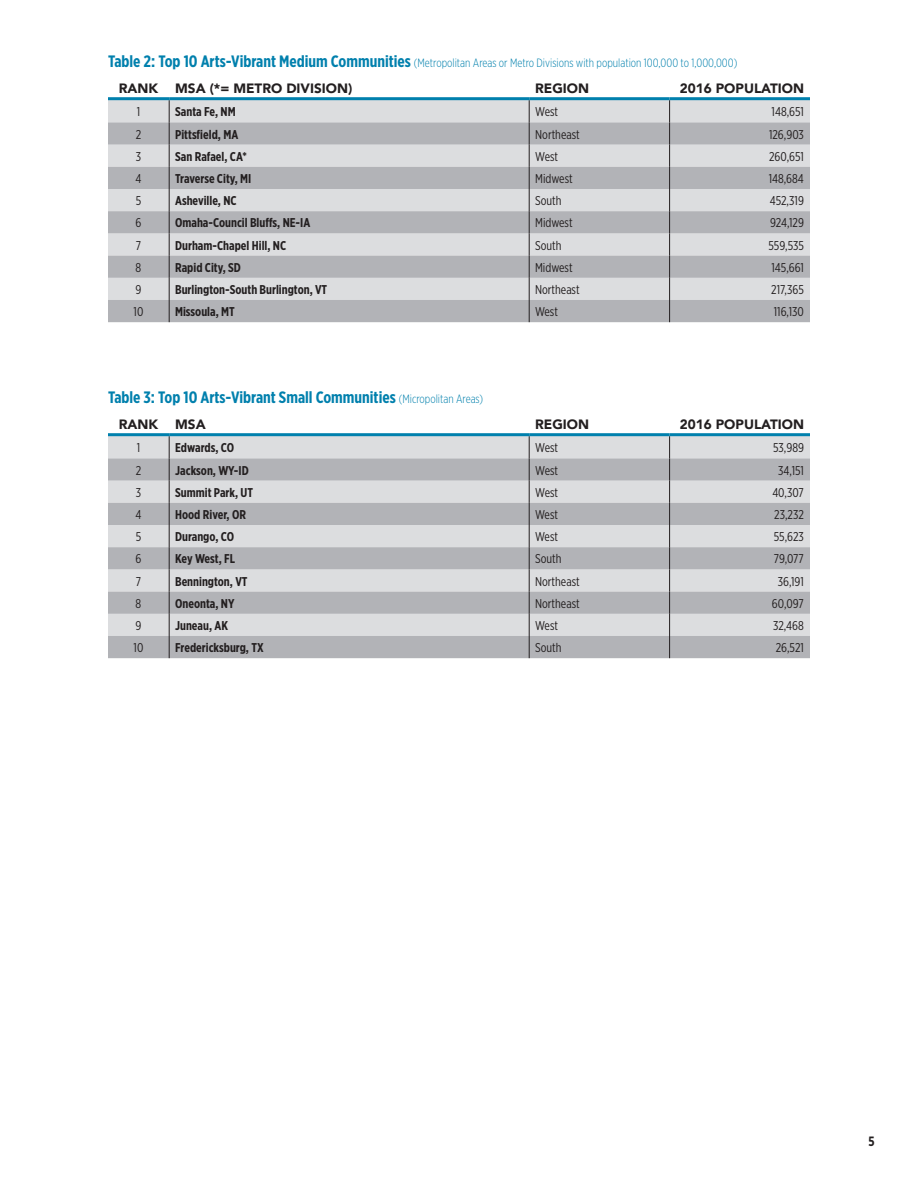
<style>
.page{position:relative;width:918px;height:1188px;background:#fff}
.page>*{position:absolute;margin:0;border:0;box-sizing:border-box;transform-origin:0 0}
.t1{font:700 16.5px "Gotham X Narrow";color:#0080ad}
.t2{font:900 13.5px "Avenir";color:#231f20}
.t3{font:700 13.5px "Gotham X Narrow";color:#231f20}
.t4{font:700 12.75px "Gotham X Narrow";color:#231f20}
.t5{font:12.75px "Gotham X Narrow";color:#231f20}
.t6{font:300 12px "Gotham X Narrow";color:#0080ad}
.s1{font-weight:700;font-size:16.5px}
.s2{font-weight:300;font-size:12px}
</style>
<div class="page">
<div style="left:108px;top:100px;width:702px;height:22px;background:#dcdddf"></div>
<svg style="left:108px;top:122px;width:702px;height:200px;background:#c4c5c8"></svg>
<svg style="left:169px;top:100px;width:1px;height:222px"></svg>
<svg style="left:529px;top:100px;width:1px;height:222px"></svg>
<svg style="left:669px;top:100px;width:1px;height:222px"></svg>
<hr style="left:108px;top:97px;width:61px;height:3px;background:#0080ad">
<hr style="left:169px;top:97px;width:360px;height:3px;background:#0080ad">
<hr style="left:529px;top:97px;width:141px;height:3px;background:#0080ad">
<hr style="left:670px;top:97px;width:140px;height:3px;background:#0080ad">
<div style="left:108px;top:436px;width:702px;height:22px;background:#dcdddf"></div>
<svg style="left:108px;top:458px;width:702px;height:200px;background:#c4c5c8"></svg>
<svg style="left:169px;top:436px;width:1px;height:222px"></svg>
<svg style="left:529px;top:436px;width:1px;height:222px"></svg>
<svg style="left:669px;top:436px;width:1px;height:222px"></svg>
<hr style="left:108px;top:433px;width:61px;height:3px;background:#0080ad">
<hr style="left:169px;top:433px;width:360px;height:3px;background:#0080ad">
<hr style="left:529px;top:433px;width:141px;height:3px;background:#0080ad">
<hr style="left:670px;top:433px;width:140px;height:3px;background:#0080ad">
<p class="t6" style="left:108px;top:56px;width:631px"><span class="s1">Table 2: Top 10 Arts-Vibrant Medium Communities</span> (Metropolitan Areas or Metro Divisions with population 100,000 to 1,000,000)</p>
<p class="t2" style="left:119px;top:76px;width:235px">RANK MSA (*= METRO DIVISION)</p>
<p class="t2" style="left:535px;top:76px;width:55px">REGION</p>
<p class="t2" style="left:680px;top:76px;width:126px">2016 POPULATION</p>
<p class="t5" style="left:137px;top:104px;width:5px">1</p>
<p class="t4" style="left:175px;top:104px;width:62px">Santa Fe, NM</p>
<p class="t5" style="left:535px;top:104px;width:24px">West</p>
<p class="t5" style="left:772px;top:104px;width:34px">148,651</p>
<p class="t5" style="left:136px;top:127px;width:7px">2</p>
<p class="t4" style="left:175px;top:126px;width:65px">Pittsfield, MA</p>
<p class="t5" style="left:535px;top:127px;width:46px">Northeast</p>
<p class="t5" style="left:769px;top:127px;width:36px">126,903</p>
<p class="t5" style="left:136px;top:149px;width:7px">3</p>
<p class="t4" style="left:175px;top:148px;width:73px">San Rafael, CA*</p>
<p class="t5" style="left:535px;top:149px;width:24px">West</p>
<p class="t5" style="left:769px;top:149px;width:36px">260,651</p>
<p class="t5" style="left:136px;top:171px;width:7px">4</p>
<p class="t4" style="left:175px;top:171px;width:78px">Traverse City, MI</p>
<p class="t5" style="left:535px;top:171px;width:39px">Midwest</p>
<p class="t5" style="left:769px;top:171px;width:37px">148,684</p>
<p class="t5" style="left:136px;top:193px;width:7px">5</p>
<p class="t4" style="left:175px;top:193px;width:63px">Asheville, NC</p>
<p class="t5" style="left:535px;top:193px;width:28px">South</p>
<p class="t5" style="left:770px;top:193px;width:36px">452,319</p>
<p class="t5" style="left:136px;top:215px;width:7px">6</p>
<p class="t4" style="left:175px;top:215px;width:137px">Omaha-Council Bluffs, NE-IA</p>
<p class="t5" style="left:535px;top:215px;width:39px">Midwest</p>
<p class="t5" style="left:770px;top:215px;width:35px">924,129</p>
<p class="t5" style="left:136px;top:238px;width:7px">7</p>
<p class="t4" style="left:175px;top:237px;width:113px">Durham-Chapel Hill, NC</p>
<p class="t5" style="left:535px;top:238px;width:28px">South</p>
<p class="t5" style="left:768px;top:238px;width:37px">559,535</p>
<p class="t5" style="left:136px;top:260px;width:7px">8</p>
<p class="t4" style="left:175px;top:259px;width:67px">Rapid City, SD</p>
<p class="t5" style="left:535px;top:260px;width:39px">Midwest</p>
<p class="t5" style="left:771px;top:260px;width:34px">145,661</p>
<p class="t5" style="left:136px;top:282px;width:7px">9</p>
<p class="t4" style="left:175px;top:282px;width:154px">Burlington-South Burlington, VT</p>
<p class="t5" style="left:535px;top:282px;width:46px">Northeast</p>
<p class="t5" style="left:771px;top:282px;width:34px">217,365</p>
<p class="t5" style="left:134px;top:304px;width:11px">10</p>
<p class="t4" style="left:175px;top:304px;width:61px">Missoula, MT</p>
<p class="t5" style="left:535px;top:304px;width:24px">West</p>
<p class="t5" style="left:774px;top:304px;width:32px">116,130</p>
<p class="t1" style="left:108px;top:387px;width:377px">Table 3: Top 10 Arts-Vibrant Small Communities <span class="s2">(Micropolitan Areas)</span></p>
<p class="t2" style="left:119px;top:412px;width:88px">RANK MSA</p>
<p class="t2" style="left:535px;top:412px;width:55px">REGION</p>
<p class="t2" style="left:680px;top:412px;width:126px">2016 POPULATION</p>
<p class="t5" style="left:137px;top:440px;width:5px">1</p>
<p class="t4" style="left:175px;top:440px;width:60px">Edwards, CO</p>
<p class="t5" style="left:535px;top:440px;width:24px">West</p>
<p class="t5" style="left:773px;top:440px;width:32px">53,989</p>
<p class="t5" style="left:136px;top:463px;width:7px">2</p>
<p class="t4" style="left:175px;top:462px;width:75px">Jackson, WY-ID</p>
<p class="t5" style="left:535px;top:463px;width:24px">West</p>
<p class="t5" style="left:778px;top:463px;width:27px">34,151</p>
<p class="t5" style="left:136px;top:485px;width:7px">3</p>
<p class="t4" style="left:175px;top:484px;width:80px">Summit Park, UT</p>
<p class="t5" style="left:535px;top:485px;width:24px">West</p>
<p class="t5" style="left:772px;top:485px;width:33px">40,307</p>
<p class="t5" style="left:136px;top:507px;width:7px">4</p>
<p class="t4" style="left:175px;top:507px;width:72px">Hood River, OR</p>
<p class="t5" style="left:535px;top:507px;width:24px">West</p>
<p class="t5" style="left:774px;top:507px;width:31px">23,232</p>
<p class="t5" style="left:136px;top:529px;width:7px">5</p>
<p class="t4" style="left:175px;top:529px;width:61px">Durango, CO</p>
<p class="t5" style="left:535px;top:529px;width:24px">West</p>
<p class="t5" style="left:774px;top:529px;width:32px">55,623</p>
<p class="t5" style="left:136px;top:551px;width:7px">6</p>
<p class="t4" style="left:175px;top:551px;width:61px">Key West, FL</p>
<p class="t5" style="left:535px;top:551px;width:28px">South</p>
<p class="t5" style="left:774px;top:551px;width:32px">79,077</p>
<p class="t5" style="left:136px;top:574px;width:7px">7</p>
<p class="t4" style="left:175px;top:573px;width:74px">Bennington, VT</p>
<p class="t5" style="left:535px;top:574px;width:46px">Northeast</p>
<p class="t5" style="left:778px;top:574px;width:28px">36,191</p>
<p class="t5" style="left:136px;top:596px;width:7px">8</p>
<p class="t4" style="left:175px;top:595px;width:61px">Oneonta, NY</p>
<p class="t5" style="left:535px;top:596px;width:46px">Northeast</p>
<p class="t5" style="left:772px;top:596px;width:33px">60,097</p>
<p class="t5" style="left:136px;top:618px;width:7px">9</p>
<p class="t4" style="left:175px;top:618px;width:55px">Juneau, AK</p>
<p class="t5" style="left:535px;top:618px;width:24px">West</p>
<p class="t5" style="left:773px;top:618px;width:32px">32,468</p>
<p class="t5" style="left:134px;top:640px;width:11px">10</p>
<p class="t4" style="left:175px;top:640px;width:90px">Fredericksburg, TX</p>
<p class="t5" style="left:535px;top:640px;width:28px">South</p>
<p class="t5" style="left:776px;top:640px;width:30px">26,521</p>
<p class="t3" style="left:869px;top:1133px;width:8px">5</p>
</div>
